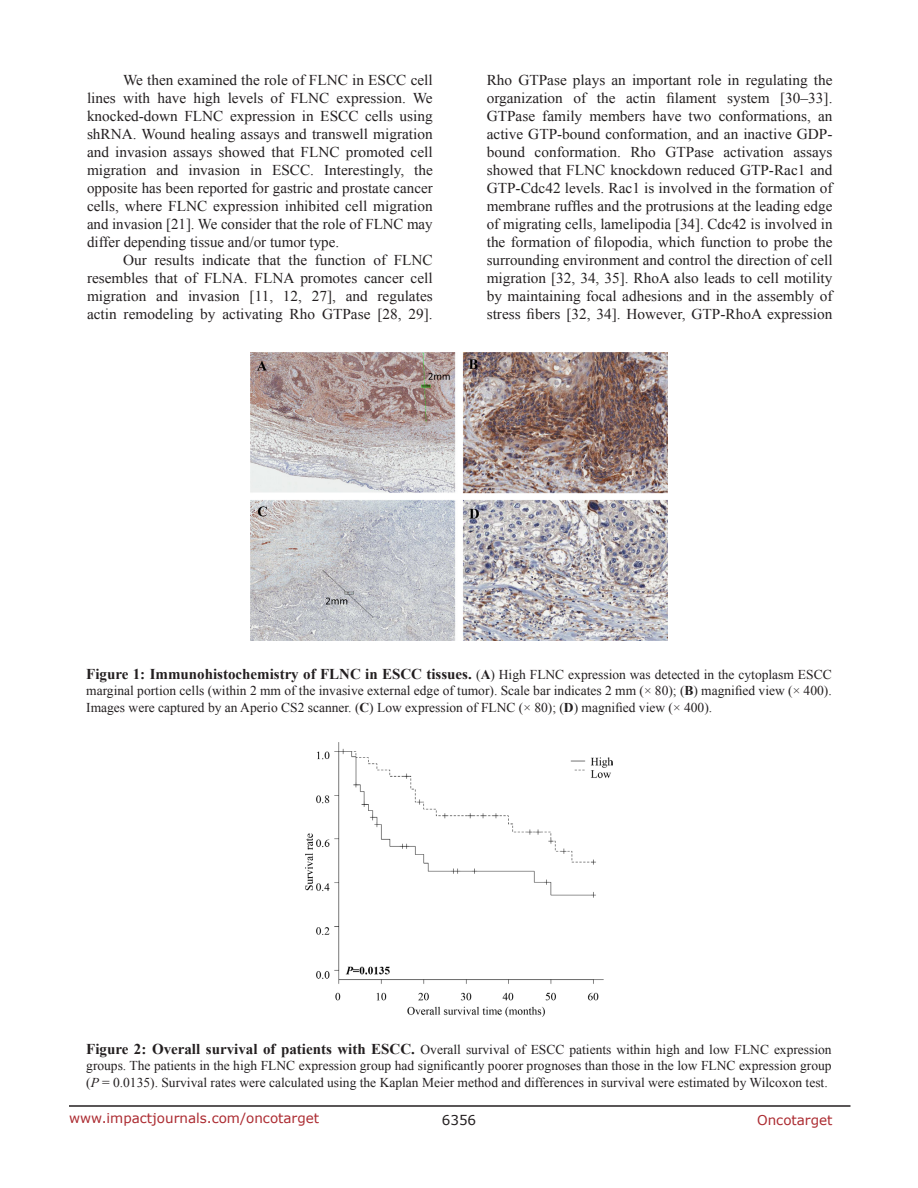
<style>
.page{position:relative;width:918px;height:1188px;background:#fff}
.page>*{position:absolute;margin:0;border:0;box-sizing:border-box;transform-origin:0 0}
.BodyText{font:15px/18px "Times New Roman";color:#231f20;text-align:justify}
.FigureText{font:13.5px/16.2px "Times New Roman";color:#231f20;text-align:justify}
.t1{font:13.5px "Verdana";color:#ac2b31}
.t2{font:13.5px "Verdana";color:#231f20}
.s1{font-weight:700;font-size:15px}
.s2{font-weight:700}
.s3{font-style:italic}
</style>
<div class="page">
<hr style="left:69px;top:1105px;width:781px;height:2px;background:#231f20">
<img style="left:250px;top:352px;width:418px;height:288px">
<img style="left:305px;top:742px;width:308px;height:275px">
<p class="BodyText" style="left:87px;top:71px;width:347px;text-indent:36px">We then examined the role of FLNC in ESCC cell lines with have high levels of FLNC expression. We knocked-down FLNC expression in ESCC cells using shRNA. Wound healing assays and transwell migration and invasion assays showed that FLNC promoted cell migration and invasion in ESCC. Interestingly, the opposite has been reported for gastric and prostate cancer cells, where FLNC expression inhibited cell migration and invasion [21]. We consider that the role of FLNC may differ depending tissue and/or tumor type.</p>
<p class="BodyText" style="left:87px;top:251px;width:347px;text-indent:36px">Our results indicate that the function of FLNC resembles that of FLNA. FLNA promotes cancer cell migration and invasion [11, 12, 27], and regulates actin remodeling by activating Rho GTPase [28, 29].</p>
<p class="BodyText" style="left:487px;top:71px;width:347px">Rho GTPase plays an important role in regulating the organization of the actin filament system [30–33].<br>GTPase family members have two conformations, an active GTP-bound conformation, and an inactive GDP&shy;bound conformation. Rho GTPase activation assays showed that FLNC knockdown reduced GTP-Rac1 and GTP-Cdc42 levels. Rac1 is involved in the formation of membrane ruffles and the protrusions at the leading edge of migrating cells, lamelipodia [34]. Cdc42 is involved in the formation of filopodia, which function to probe the surrounding environment and control the direction of cell migration [32, 34, 35]. RhoA also leads to cell motility by maintaining focal adhesions and in the assembly of stress fibers [32, 34]. However, GTP-RhoA expression</p>
<p class="FigureText" style="left:86px;top:666px;width:747px"><span class="s1">Figure 1: Immunohistochemistry of FLNC in ESCC tissues.</span> (<span class="s2">A</span>) High FLNC expression was detected in the cytoplasm ESCC marginal portion cells (within 2 mm of the invasive external edge of tumor). Scale bar indicates 2 mm (× 80); (<span class="s2">B</span>) magnified view (× 400).<br>Images were captured by an Aperio CS2 scanner. (<span class="s2">C</span>) Low expression of FLNC (× 80); (<span class="s2">D</span>) magnified view (× 400).</p>
<p class="FigureText" style="left:86px;top:1041px;width:747px"><span class="s1">Figure 2: Overall survival of patients with ESCC.</span> Overall survival of ESCC patients within high and low FLNC expression groups. The patients in the high FLNC expression group had significantly poorer prognoses than those in the low FLNC expression group (<span class="s3">P</span> = 0.0135). Survival rates were calculated using the Kaplan Meier method and differences in survival were estimated by Wilcoxon test.</p>
<p class="t1" style="left:69px;top:1109px;width:252px">www.impactjournals.com/oncotarget</p>
<p class="t2" style="left:442px;top:1111px;width:36px">6356</p>
<p class="t1" style="left:757px;top:1111px;width:77px">Oncotarget</p>
</div>
